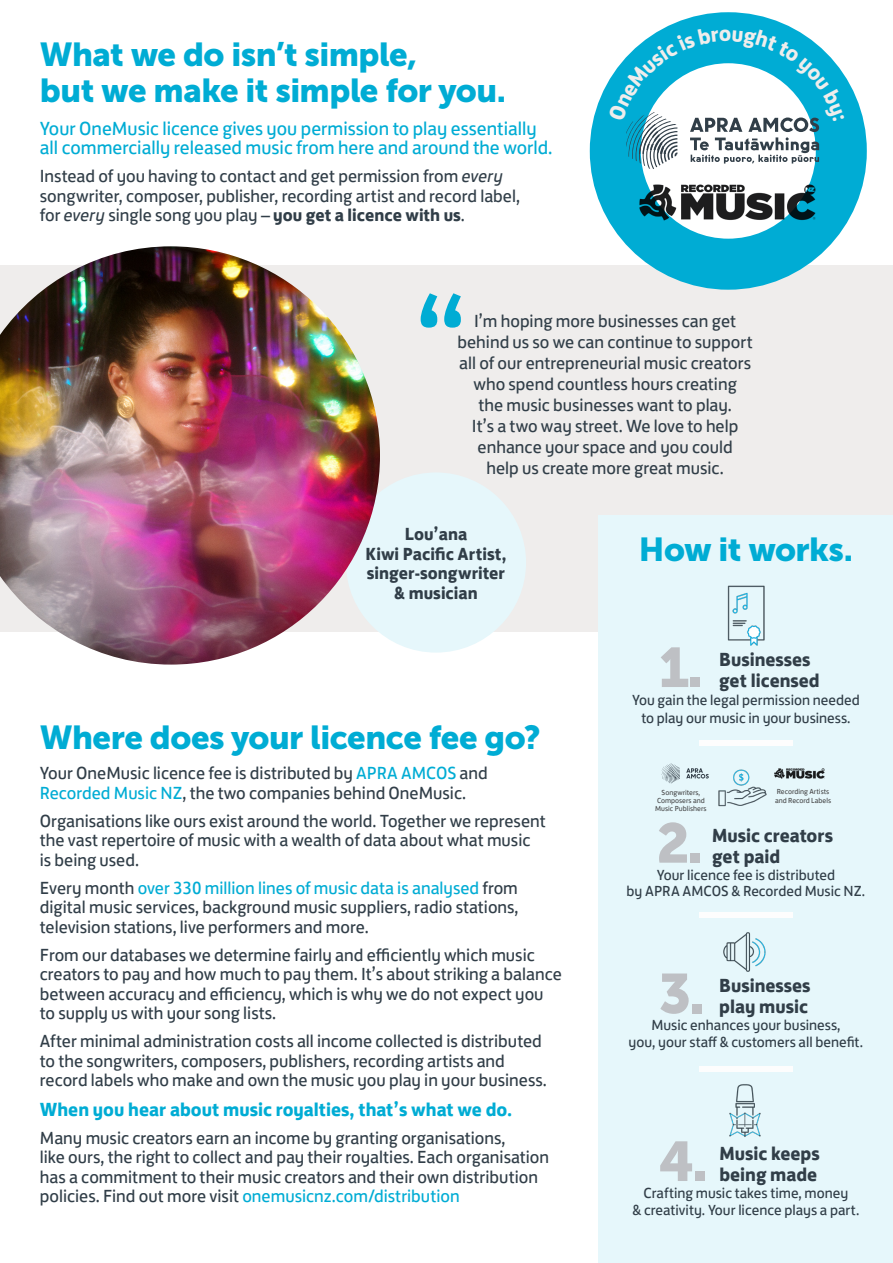
<style>
.page{position:relative;width:893px;height:1263px;background:#fff}
.page>*{position:absolute;margin:0;border:0;box-sizing:border-box;transform-origin:0 0}
.t1{font:700 99px "FS Jack";color:#00acd4}
.t2{font:55.5px "Museo Sans 900";color:#bec0c4}
.headings{font:33px/36px "Museo Sans 900";letter-spacing:-.015em;color:#00acd4}
.Body{font:33px "Museo Sans 900";letter-spacing:-.015em;color:#00acd4}
.Intro_blue_para{font:19.5px/19.5px "FS Jack";color:#00acd4}
.Body-2{font:700 19.5px/21px "FS Jack";color:#313e48}
.Body-3{font:700 19.5px "FS Jack";color:#00acd4}
.Body-4{font:18px/19.5px "FS Jack";color:#313e48}
.t3{font:700 18px/19.5px "FS Jack";color:#313e48;text-align:center}
.Body-5{font:15px/16.5px "FS Jack";color:#313e48;text-align:center}
.Body-6{font:7.5px/8.2px "FS Jack";color:#494a4b}
.s1{font-style:italic}
.s2{font-weight:700}
.s3{color:#00acd4}
</style>
<div class="page">
<div style="left:0;top:265px;width:893px;height:366px;background:#efedec"></div>
<div style="left:346px;top:472px;width:180px;height:181px;background:#e6f7fb;border-radius:50%"></div>
<div style="left:599px;top:516px;width:294px;height:747px;background:#e6f7fb"></div>
<div style="left:699px;top:740px;width:94px;height:6px;background:#fdfdfd"></div>
<div style="left:699px;top:912px;width:94px;height:6px;background:#fdfdfd"></div>
<div style="left:699px;top:1066px;width:94px;height:6px;background:#fdfdfd"></div>
<img style="left:727px;top:585px;width:38px;height:61px">
<img style="left:723px;top:932px;width:43px;height:40px">
<img style="left:729px;top:1084px;width:32px;height:53px">
<img style="left:718px;top:769px;width:49px;height:38px">
<img style="left:774px;top:768px;width:51px;height:11px">
<svg style="left:686px;top:768px;width:23px;height:10px"></svg>
<svg style="left:662px;top:763px;width:18px;height:20px"></svg>
<img style="left:0;top:246px;width:380px;height:419px">
<div style="left:590px;top:12px;width:277px;height:278px;border:51px solid #00acd4;border-radius:50%"></div>
<img style="left:622px;top:169px;width:212px;height:69px">
<svg style="left:608px;top:27px;width:237px;height:142px"></svg>
<p class="headings" style="left:40px;top:37px;width:468px">What we do isn’t simple,<br>but we make it simple for you.</p>
<p class="Intro_blue_para" style="left:40px;top:117px;width:514px">Your OneMusic licence gives you permission to play essentially all commercially released music from here and around the world.</p>
<p class="Body-4" style="left:40px;top:165px;width:482px">Instead of you having to contact and get permission from <span class="s1">every </span>songwriter, composer, publisher, recording artist and record label, for <span class="s1">every</span> single song you play – <span class="s2">you get a licence with us</span>.</p>
<p class="t1" style="left:415px;top:252px;width:54px">“</p>
<p class="Body-4" style="left:457px;top:309px;width:297px;line-height:21px;text-align:center">I’m hoping more businesses can get behind us so we can continue to support all of our entrepreneurial music creators who spend countless hours creating<br>the music businesses want to play.<br>It’s a two way street. We love to help enhance your space and you could<br>help us create more great music.</p>
<p class="t3" style="left:365px;top:523px;width:142px">Lou’ana<br>Kiwi Pacific Artist, singer-songwriter &amp; musician</p>
<p class="Body" style="left:40px;top:719px;width:502px">Where does your licence fee go?</p>
<p class="Body-4" style="left:40px;top:762px;width:449px">Your OneMusic licence fee is distributed by <span class="s3">APRA AMCOS</span> and<br><span class="s3">Recorded Music NZ</span>, the two companies behind OneMusic.</p>
<p class="Body-4" style="left:40px;top:809px;width:507px">Organisations like ours exist around the world. Together we represent the vast repertoire of music with a wealth of data about what music is being used.</p>
<p class="Body-4" style="left:40px;top:876px;width:480px;text-align:justify">Every month <span class="s3">over 330 million lines of music data is analysed</span> from digital music services, background music suppliers, radio stations, television stations, live performers and more.</p>
<p class="Body-4" style="left:40px;top:943px;width:523px">From our databases we determine fairly and efficiently which music creators to pay and how much to pay them. It’s about striking a balance between accuracy and efficiency, which is why we do not expect you to supply us with your song lists.</p>
<p class="Body-4" style="left:40px;top:1030px;width:508px">After minimal administration costs all income collected is distributed to the songwriters, composers, publishers, recording artists and record labels who make and own the music you play in your business.</p>
<p class="Body-3" style="left:40px;top:1092px;width:474px">When you hear about music royalties, that’s what we do.</p>
<p class="Body-4" style="left:40px;top:1126px;width:511px">Many music creators earn an income by granting organisations,<br>like ours, the right to collect and pay their royalties. Each organisation has a commitment to their music creators and their own distribution policies. Find out more visit <span class="s3">onemusicnz.com/distribution</span></p>
<p class="Body" style="left:639px;top:531px;width:216px">How it works.</p>
<p class="t2" style="left:659px;top:636px;width:46px">1.</p>
<p class="Body-2" style="left:719px;top:647px;width:102px">Businesses get licensed</p>
<p class="Body-5" style="left:632px;top:689px;width:229px;line-height:18px">You gain the legal permission needed to play our music in your business.</p>
<p class="Body-6" style="left:655px;top:787px;width:53px;text-align:center">Songwriters,<br>Composers and<br>Music Publishers</p>
<p class="Body-6" style="left:775px;top:787px;width:57px">Recording Artists and Record Labels</p>
<p class="t2" style="left:656px;top:812px;width:48px">2.</p>
<p class="Body-2" style="left:712px;top:823px;width:122px">Music creators get paid</p>
<p class="Body-5" style="left:627px;top:865px;width:240px">Your licence fee is distributed<br>by APRA AMCOS &amp; Recorded Music NZ.</p>
<p class="t2" style="left:659px;top:962px;width:47px">3.</p>
<p class="Body-2" style="left:719px;top:973px;width:93px">Businesses play music</p>
<p class="Body-5" style="left:629px;top:1016px;width:236px">Music enhances your business,<br>you, your staff &amp; customers all benefit.</p>
<p class="t2" style="left:659px;top:1130px;width:51px">4.</p>
<p class="Body-2" style="left:719px;top:1141px;width:102px">Music keeps being made</p>
<p class="Body-5" style="left:632px;top:1184px;width:229px">Crafting music takes time, money<br>&amp; creativity. Your licence plays a part.</p>
</div>
